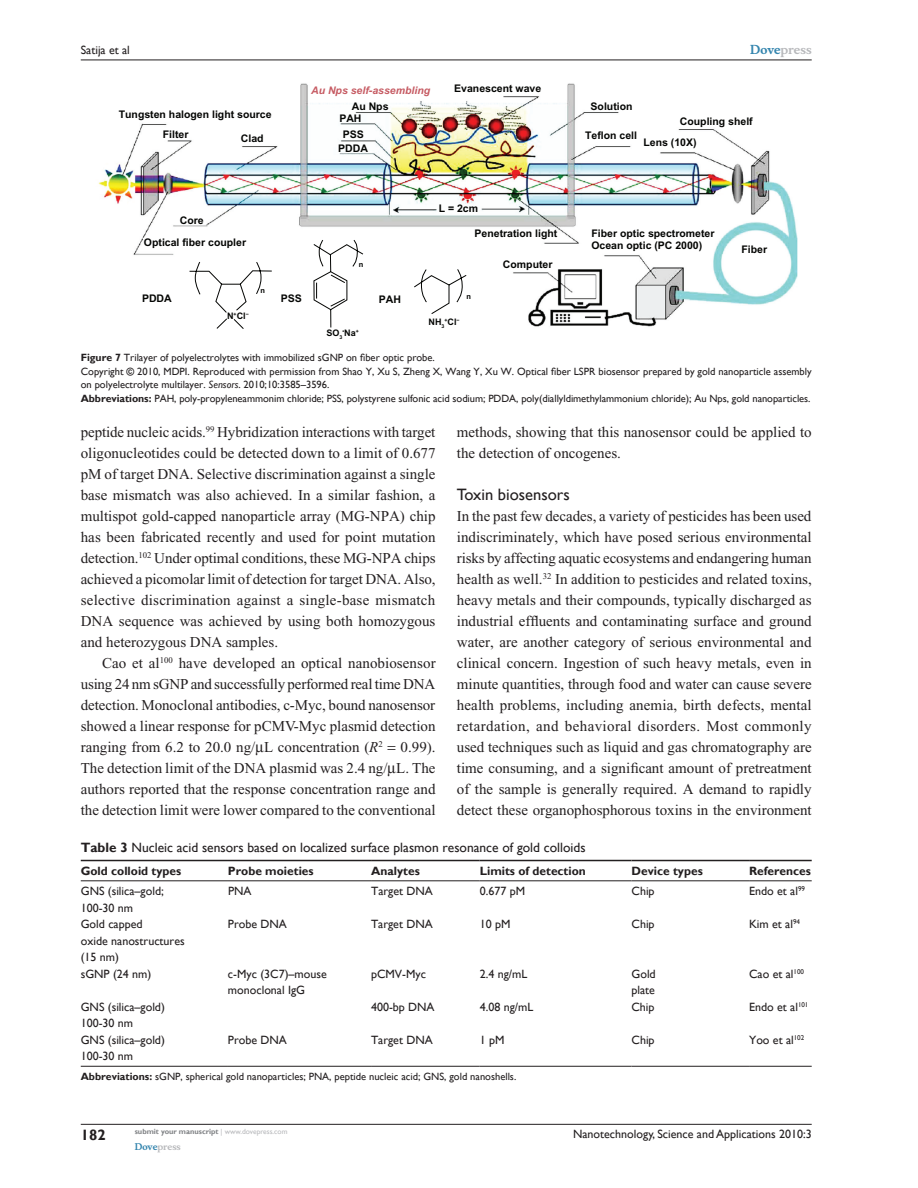
<style>
.page{position:relative;width:918px;height:1188px;background:#fff}
.page>*{position:absolute;margin:0;border:0;box-sizing:border-box;transform-origin:0 0}
.t1{font:16.5px "Gill Sans";color:#231f20}
.t2{font:15px/21px "Times New Roman";color:#231f20;text-align:justify}
.t3{font:700 15px "Gill Sans";color:#231f20}
.t4{font:13.5px "Gill Sans";color:#231f20}
.t5{font:12px/16.5px "Gill Sans";color:#231f20}
.t6{font:700 12px "Gill Sans";color:#231f20}
.t7{font:700 12px "Musee";color:#b8b9bc}
.t8{font:10.5px/13.5px "Gill Sans";color:#231f20}
.t9{font:700 10.5px/20px "Arial";color:#040503}
.t10{font:italic 700 10.5px "Arial";color:#c65b63}
.t11{font:700 9px "Arial";color:#040503}
.t12{font:700 9px "Musee";color:#b8b9bc}
.t13{font:700 7.5px "Gill Sans";color:#808285}
.t14{font:700 7.5px "Arial";color:#040503}
.t15{font:700 5.25px "Arial";color:#040503}
.s1{color:#3485ae}
.s2{font-size:9px}
.s3{font-weight:700}
.s4{font-style:italic}
.s5{font-weight:400;color:#b8b9bc}
</style>
<div class="page">
<hr style="left:81px;top:1124px;width:731px;height:1px;background:#231f20">
<hr style="left:81px;top:60px;width:731px;height:1px;background:#231f20">
<hr style="left:81px;top:880px;width:147px;height:1px;background:#231f20">
<hr style="left:228px;top:880px;width:143px;height:1px;background:#231f20">
<hr style="left:371px;top:880px;width:109px;height:1px;background:#231f20">
<hr style="left:480px;top:880px;width:152px;height:1px;background:#231f20">
<hr style="left:632px;top:880px;width:117px;height:1px;background:#231f20">
<hr style="left:749px;top:880px;width:63px;height:1px;background:#231f20">
<hr style="left:81px;top:1066px;width:147px;height:1px;background:#231f20">
<hr style="left:228px;top:1066px;width:143px;height:1px;background:#231f20">
<hr style="left:371px;top:1066px;width:109px;height:1px;background:#231f20">
<hr style="left:480px;top:1066px;width:152px;height:1px;background:#231f20">
<hr style="left:632px;top:1066px;width:117px;height:1px;background:#231f20">
<hr style="left:749px;top:1066px;width:63px;height:1px;background:#231f20">
<hr style="left:81px;top:860px;width:147px;height:1px;background:#231f20">
<hr style="left:228px;top:860px;width:143px;height:1px;background:#231f20">
<hr style="left:371px;top:860px;width:109px;height:1px;background:#231f20">
<hr style="left:480px;top:860px;width:152px;height:1px;background:#231f20">
<hr style="left:632px;top:860px;width:117px;height:1px;background:#231f20">
<hr style="left:749px;top:860px;width:63px;height:1px;background:#231f20">
<img style="left:98px;top:83px;width:699px;height:244px">
<svg style="left:189px;top:239px;width:278px;height:90px"></svg>
<p class="t5" style="left:81px;top:42px;width:51px">Satija et al</p>
<p class="t7" style="left:750px;top:43px;width:63px"><span class="s1">Dove</span>press</p>
<p class="t10" style="left:311px;top:84px;width:121px">Au Nps self-assembling</p>
<p class="t9" style="left:454px;top:79px;width:88px">Evanescent wave</p>
<p class="t9" style="left:163px;top:105px;width:110px;text-indent:-44px">Tungsten halogen light source<br>Filter</p>
<p class="t9" style="left:241px;top:129px;width:24px">Clad</p>
<p class="t9" style="left:352px;top:96px;width:38px">Au Nps</p>
<p class="t9" style="left:591px;top:96px;width:43px">Solution</p>
<p class="t9" style="left:585px;top:126px;width:53px">Teflon cell</p>
<p class="t9" style="left:339px;top:108px;width:24px">PAH</p>
<p class="t9" style="left:680px;top:111px;width:74px">Coupling shelf</p>
<p class="t9" style="left:338px;top:128px;width:31px;line-height:14px;text-align:center">PSS<br>PDDA</p>
<p class="t9" style="left:643px;top:133px;width:55px">Lens (10X)</p>
<p class="t9" style="left:144px;top:209px;width:104px;line-height:22.6px;text-indent:36px">Core<br>Optical fiber coupler</p>
<p class="t14" style="left:359px;top:260px;width:6px">n</p>
<p class="t9" style="left:439px;top:199px;width:41px">L = 2cm</p>
<p class="t9" style="left:475px;top:224px;width:84px">Penetration light</p>
<p class="t9" style="left:503px;top:254px;width:51px">Computer</p>
<p class="t9" style="left:591px;top:227px;width:125px;line-height:12px">Fiber optic spectrometer<br>Ocean optic (PC 2000)</p>
<p class="t9" style="left:741px;top:240px;width:27px">Fiber</p>
<p class="t14" style="left:260px;top:286px;width:6px">n</p>
<p class="t9" style="left:142px;top:289px;width:31px">PDDA</p>
<p class="t9" style="left:281px;top:288px;width:23px">PSS</p>
<p class="t9" style="left:379px;top:290px;width:24px">PAH</p>
<p class="t11" style="left:227px;top:310px;width:23px">N<sup>+</sup>Cl<sup>−</sup></p>
<p class="t11" style="left:326px;top:327px;width:17px">SO<sub>3</sub></p>
<p class="t15" style="left:342px;top:328px;width:18px">•<span class="s2">Na</span>+</p>
<p class="t14" style="left:466px;top:292px;width:6px">n</p>
<p class="t11" style="left:429px;top:317px;width:17px">NH<sub>3</sub></p>
<p class="t15" style="left:444px;top:317px;width:17px">+<span class="s2">Cl</span>−</p>
<p class="t8" style="left:81px;top:351px;width:732px"><span class="s3">Figure 7</span> Trilayer of polyelectrolytes with immobilized sGNP on fiber optic probe.<br>Copyright <span class="s3">©</span> 2010, MDPI. Reproduced with permission from Shao Y, Xu S, Zheng X, Wang Y, Xu W. Optical fiber LSPR biosensor prepared by gold nanoparticle assembly on polyelectrolyte multilayer. <span class="s4">Sensors</span>. 2010;10:3585–3596.<br><span class="s3">Abbreviations:</span> PAH, poly-propyleneammonim chloride; PSS, polystyrene sulfonic acid sodium; PDDA, poly(diallyldimethylammonium chloride); Au Nps, gold nanoparticles.</p>
<p class="t2" style="left:81px;top:421px;width:356px">peptide nucleic acids.<sup>99</sup> Hybridization interactions with target oligonucleotides could be detected down to a limit of 0.677 pM of target DNA. Selective discrimination against a single base mismatch was also achieved. In a similar fashion, a multispot gold-capped nanoparticle array (MG-NPA) chip has been fabricated recently and used for point mutation detection.<sup>102</sup> Under optimal conditions, these MG-NPA chips achieved a picomolar limit of detection for target DNA. Also, selective discrimination against a single-base mismatch DNA sequence was achieved by using both homozygous and heterozygous DNA samples.</p>
<p class="t2" style="left:81px;top:652px;width:356px;text-indent:21px">Cao et al<sup>100</sup> have developed an optical nanobiosensor using 24 nm sGNP and successfully performed real time DNA detection. Monoclonal antibodies, c-Myc, bound nanosensor showed a linear response for pCMV-Myc plasmid detection ranging from 6.2 to 20.0 ng/ L concentration (<span class="s4">R</span><sup>2</sup> 0.99).<br>The detection limit of the DNA plasmid was 2.4 ng/ L. The authors reported that the response concentration range and the detection limit were lower compared to the conventional</p>
<p class="t2" style="left:457px;top:421px;width:356px">methods, showing that this nanosensor could be applied to the detection of oncogenes.</p>
<p class="t1" style="left:457px;top:485px;width:114px">Toxin biosensors</p>
<p class="t2" style="left:457px;top:505px;width:356px">In the past few decades, a variety of pesticides has been used indiscriminately, which have posed serious environmental risks by affecting aquatic ecosystems and endangering human health as well.<sup>32</sup> In addition to pesticides and related toxins, heavy metals and their compounds, typically discharged as industrial effluents and contaminating surface and ground water, are another category of serious environmental and clinical concern. Ingestion of such heavy metals, even in minute quantities, through food and water can cause severe health problems, including anemia, birth defects, mental retardation, and behavioral disorders. Most commonly used techniques such as liquid and gas chromatography are time consuming, and a significant amount of pretreatment of the sample is generally required. A demand to rapidly detect these organophosphorous toxins in the environment</p>
<p class="t4" style="left:81px;top:839px;width:506px"><span class="s3">Table 3</span> Nucleic acid sensors based on localized surface plasmon resonance of gold colloids</p>
<p class="t6" style="left:81px;top:864px;width:102px">Gold colloid types</p>
<p class="t6" style="left:228px;top:864px;width:87px">Probe moieties</p>
<p class="t6" style="left:371px;top:864px;width:50px">Analytes</p>
<p class="t6" style="left:480px;top:864px;width:108px">Limits of detection</p>
<p class="t6" style="left:632px;top:864px;width:73px">Device types</p>
<p class="t6" style="left:749px;top:864px;width:63px">References</p>
<p class="t5" style="left:81px;top:883px;width:85px">GNS (silica–gold;<br>100-30 nm</p>
<p class="t5" style="left:228px;top:883px;width:25px">PNA</p>
<p class="t5" style="left:371px;top:883px;width:63px">Target DNA</p>
<p class="t5" style="left:480px;top:883px;width:47px">0.677 pM</p>
<p class="t5" style="left:632px;top:883px;width:25px">Chip</p>
<p class="t5" style="left:749px;top:883px;width:57px">Endo et al<sup>99</sup></p>
<p class="t5" style="left:81px;top:916px;width:105px">Gold capped<br>oxide nanostructures (15 nm)</p>
<p class="t5" style="left:228px;top:916px;width:60px">Probe DNA</p>
<p class="t5" style="left:371px;top:916px;width:63px">Target DNA</p>
<p class="t5" style="left:480px;top:916px;width:32px">10 pM</p>
<p class="t5" style="left:632px;top:916px;width:25px">Chip</p>
<p class="t5" style="left:749px;top:916px;width:52px">Kim et al<sup>94</sup></p>
<p class="t5" style="left:81px;top:966px;width:72px">sGNP (24 nm)</p>
<p class="t5" style="left:228px;top:966px;width:100px">c-Myc (3C7)–mouse monoclonal IgG</p>
<p class="t5" style="left:371px;top:966px;width:56px">pCMV-Myc</p>
<p class="t5" style="left:480px;top:966px;width:49px">2.4 ng/mL</p>
<p class="t5" style="left:632px;top:966px;width:26px">Gold plate</p>
<p class="t5" style="left:749px;top:966px;width:56px">Cao et al<sup>100</sup></p>
<p class="t5" style="left:81px;top:999px;width:86px">GNS (silica–gold)<br>100-30 nm</p>
<p class="t5" style="left:371px;top:999px;width:65px">400-bp DNA</p>
<p class="t5" style="left:480px;top:999px;width:55px">4.08 ng/mL</p>
<p class="t5" style="left:632px;top:999px;width:25px">Chip</p>
<p class="t5" style="left:749px;top:999px;width:61px">Endo et al<sup>101</sup></p>
<p class="t5" style="left:81px;top:1032px;width:86px">GNS (silica–gold)<br>100-30 nm</p>
<p class="t5" style="left:228px;top:1032px;width:60px">Probe DNA</p>
<p class="t5" style="left:371px;top:1032px;width:63px">Target DNA</p>
<p class="t5" style="left:480px;top:1032px;width:26px">1 pM</p>
<p class="t5" style="left:632px;top:1032px;width:25px">Chip</p>
<p class="t5" style="left:749px;top:1032px;width:57px">Yoo et al<sup>102</sup></p>
<p class="t8" style="left:81px;top:1069px;width:437px"><span class="s3">Abbreviations:</span> sGNP, spherical gold nanoparticles; PNA, peptide nucleic acid; GNS, gold nanoshells.</p>
<p class="t3" style="left:81px;top:1126px;width:26px">182</p>
<p class="t13" style="left:135px;top:1127px;width:154px">submit your manuscript <span class="s5">| www.dovepress.com</span></p>
<p class="t12" style="left:135px;top:1141px;width:48px"><span class="s1">Dove</span>press</p>
<p class="t5" style="left:573px;top:1126px;width:240px">Nanotechnology, Science and Applications 2010:3</p>
</div>
